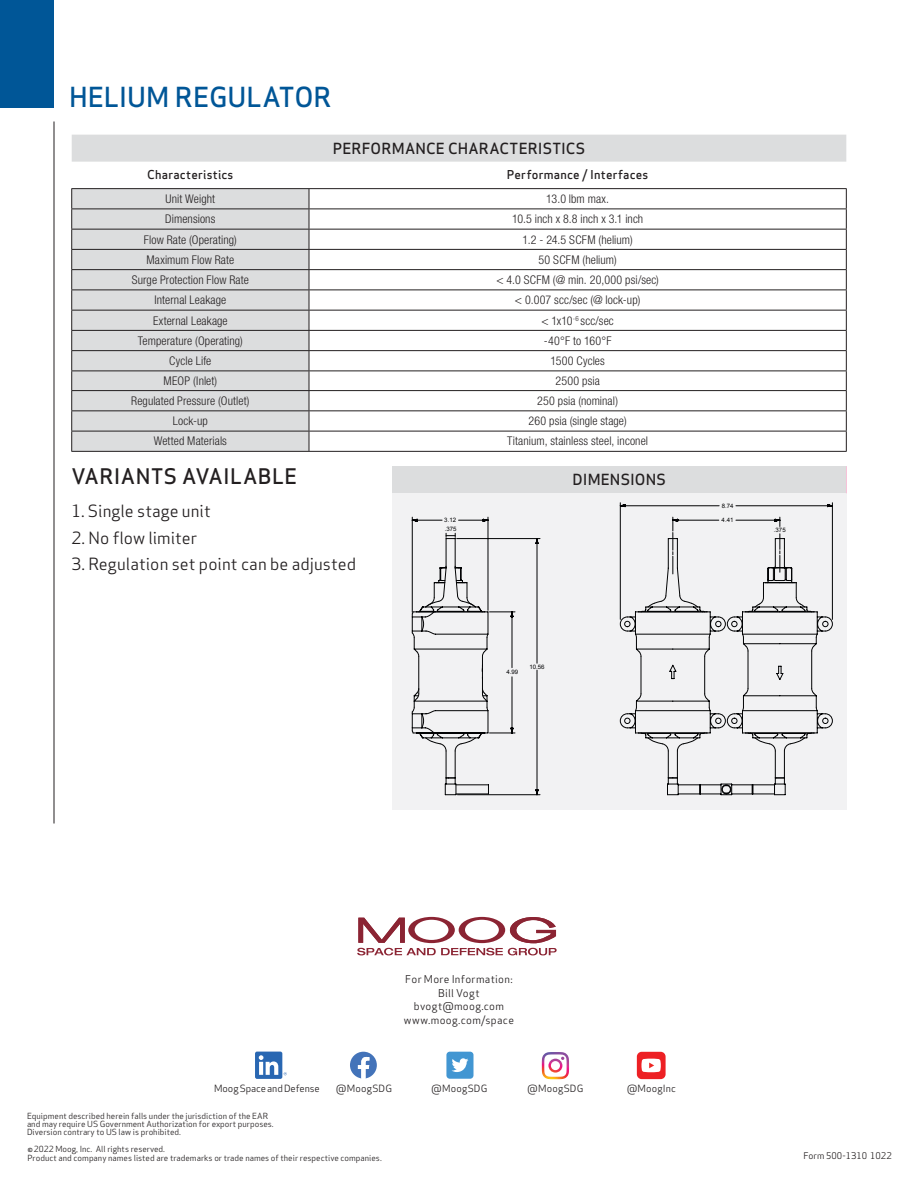
<style>
.page{position:relative;width:918px;height:1188px;background:#fff}
.page>*{position:absolute;margin:0;border:0;box-sizing:border-box;transform-origin:0 0}
.t1{font:500 27px "Apex Sans";letter-spacing:-.005em;color:#005697}
.t2{font:500 21px "Apex Sans";letter-spacing:.02em;color:#231f20}
.t3{font:16.5px "Apex Sans";letter-spacing:.005em;color:#231f20}
.t4{font:500 15px "Apex Sans";letter-spacing:.01em;color:#231f20}
.t5{font:300 condensed 12px "Helvetica Neue LT Std";letter-spacing:.01em;color:#231f20}
.t6{font:500 12px "Apex Sans";letter-spacing:.02em;color:#231f20}
.t7{font:10.5px/13.5px "Apex Sans";letter-spacing:.025em;color:#231f20;text-align:center}
.t8{font:9.75px "Apex Sans";letter-spacing:.02em;color:#231f20}
.t9{font:9.75px "Apex Sans";letter-spacing:-.01em;color:#231f20}
.t10{font:9px "Apex Sans";color:#231f20}
.t11{font:8.25px/8.2px "Apex Sans";color:#231f20}
.t12{font:6px "Arial";color:#020304}
</style>
<div class="page">
<div style="left:0;top:0;width:54px;height:108px;background:#005697"></div>
<svg style="left:357px;top:917px;width:200px;height:38px"></svg>
<svg style="left:72px;top:135px;width:774px;height:316px"></svg>
<hr style="left:71px;top:209px;width:238px;height:1px;background:#231f20">
<hr style="left:71px;top:229px;width:238px;height:1px;background:#231f20">
<hr style="left:71px;top:249px;width:238px;height:1px;background:#231f20">
<hr style="left:71px;top:269px;width:238px;height:1px;background:#231f20">
<hr style="left:71px;top:290px;width:238px;height:1px;background:#231f20">
<hr style="left:71px;top:310px;width:238px;height:1px;background:#231f20">
<hr style="left:309px;top:310px;width:538px;height:1px;background:#231f20">
<hr style="left:71px;top:330px;width:238px;height:1px;background:#231f20">
<hr style="left:309px;top:330px;width:538px;height:1px;background:#231f20">
<hr style="left:71px;top:350px;width:238px;height:1px;background:#231f20">
<hr style="left:309px;top:350px;width:538px;height:1px;background:#231f20">
<hr style="left:71px;top:371px;width:238px;height:1px;background:#231f20">
<hr style="left:309px;top:371px;width:538px;height:1px;background:#231f20">
<hr style="left:71px;top:390px;width:238px;height:1px;background:#231f20">
<hr style="left:309px;top:390px;width:538px;height:1px;background:#231f20">
<hr style="left:71px;top:410px;width:238px;height:1px;background:#231f20">
<hr style="left:309px;top:410px;width:538px;height:1px;background:#231f20">
<hr style="left:71px;top:431px;width:238px;height:1px;background:#231f20">
<hr style="left:309px;top:431px;width:538px;height:1px;background:#231f20">
<hr style="left:71px;top:451px;width:238px;height:1px;background:#231f20">
<hr style="left:309px;top:451px;width:538px;height:1px;background:#231f20">
<hr style="left:71px;top:188px;width:238px;height:1px;background:#231f20">
<hr style="left:309px;top:188px;width:538px;height:1px;background:#231f20">
<svg style="left:71px;top:189px;width:1px;height:262px"></svg>
<hr style="left:309px;top:209px;width:538px;height:1px;background:#231f20">
<hr style="left:309px;top:229px;width:538px;height:1px;background:#231f20">
<hr style="left:309px;top:249px;width:538px;height:1px;background:#231f20">
<hr style="left:309px;top:269px;width:538px;height:1px;background:#231f20">
<hr style="left:309px;top:290px;width:538px;height:1px;background:#231f20">
<svg style="left:309px;top:189px;width:1px;height:262px"></svg>
<svg style="left:846px;top:189px;width:1px;height:262px"></svg>
<div style="left:392px;top:466px;width:454px;height:27px;background:#dcddde"></div>
<div style="left:392px;top:493px;width:454px;height:317px;background:#f2f2f3"></div>
<svg style="left:846px;top:466px;width:1px;height:27px"></svg>
<svg style="left:412px;top:503px;width:421px;height:30px"></svg>
<svg style="left:412px;top:533px;width:421px;height:263px"></svg>
<hr style="left:54px;top:122px;width:1px;height:702px;background:#231f20">
<svg style="left:350px;top:1052px;width:27px;height:27px"></svg>
<div style="left:446px;top:1052px;width:27px;height:27px;background:#4296d2;border-radius:3px"></div>
<svg style="left:452px;top:1058px;width:16px;height:14px"></svg>
<svg style="left:542px;top:1052px;width:27px;height:27px"></svg>
<div style="left:637px;top:1052px;width:29px;height:27px;background:#ed2024;border-radius:5px"></div>
<svg style="left:641px;top:1059px;width:20px;height:13px"></svg>
<svg style="left:255px;top:1052px;width:32px;height:27px"></svg>
<h1 class="t1" style="left:69px;top:74px;width:264px">HELIUM REGULATOR</h1>
<p class="t4" style="left:333px;top:135px;width:254px">PERFORMANCE CHARACTERISTICS</p>
<p class="t6" style="left:147px;top:164px;width:88px">Characteristics</p>
<p class="t6" style="left:507px;top:164px;width:143px">Performance / Interfaces</p>
<p class="t5" style="left:166px;top:192px;width:51px">Unit Weight</p>
<p class="t5" style="left:546px;top:192px;width:64px">13.0 lbm max.</p>
<p class="t5" style="left:165px;top:212px;width:52px">Dimensions</p>
<p class="t5" style="left:512px;top:212px;width:133px">10.5 inch x 8.8 inch x 3.1 inch</p>
<p class="t5" style="left:144px;top:232px;width:94px">Flow Rate (Operating)</p>
<p class="t5" style="left:523px;top:232px;width:112px">1.2 - 24.5 SCFM (helium)</p>
<p class="t5" style="left:146px;top:253px;width:89px">Maximum Flow Rate</p>
<p class="t5" style="left:539px;top:253px;width:80px">50 SCFM (helium)</p>
<p class="t5" style="left:132px;top:273px;width:119px">Surge Protection Flow Rate</p>
<p class="t5" style="left:496px;top:273px;width:164px">&lt; 4.0 SCFM (@ min. 20,000 psi/sec)</p>
<p class="t5" style="left:154px;top:293px;width:73px">Internal Leakage</p>
<p class="t5" style="left:515px;top:293px;width:127px">&lt; 0.007 scc/sec (@ lock-up)</p>
<p class="t5" style="left:153px;top:313px;width:76px">External Leakage</p>
<p class="t5" style="left:541px;top:313px;width:74px">&lt; 1x10<sup>-6</sup> scc/sec</p>
<p class="t5" style="left:138px;top:334px;width:107px">Temperature (Operating)</p>
<p class="t5" style="left:544px;top:334px;width:69px">-40°F to 160°F</p>
<p class="t5" style="left:169px;top:354px;width:44px">Cycle Life</p>
<p class="t5" style="left:550px;top:354px;width:56px">1500 Cycles</p>
<p class="t5" style="left:163px;top:374px;width:55px">MEOP (Inlet)</p>
<p class="t5" style="left:556px;top:374px;width:46px">2500 psia</p>
<p class="t5" style="left:131px;top:394px;width:120px">Regulated Pressure (Outlet)</p>
<p class="t5" style="left:537px;top:394px;width:82px">250 psia (nominal)</p>
<p class="t5" style="left:173px;top:414px;width:37px">Lock-up</p>
<p class="t5" style="left:529px;top:414px;width:100px">260 psia (single stage)</p>
<p class="t5" style="left:154px;top:434px;width:75px">Wetted Materials</p>
<p class="t5" style="left:507px;top:434px;width:142px">Titanium, stainless steel, inconel</p>
<h2 class="t2" style="left:71px;top:458px;width:227px">VARIANTS AVAILABLE</h2>
<h3 class="t3" style="left:71px;top:498px;width:141px">1. Single stage unit</h3>
<h3 class="t3" style="left:71px;top:524px;width:128px">2. No flow limiter</h3>
<h3 class="t3" style="left:71px;top:551px;width:286px">3. Regulation set point can be adjusted</h3>
<p class="t4" style="left:573px;top:467px;width:95px">DIMENSIONS</p>
<p class="t12" style="left:722px;top:502px;width:13px">8.74</p>
<p class="t12" style="left:444px;top:516px;width:13px">3.12</p>
<p class="t12" style="left:722px;top:516px;width:13px">4.41</p>
<p class="t12" style="left:445px;top:525px;width:13px">.375</p>
<p class="t12" style="left:774px;top:526px;width:13px">.375</p>
<p class="t12" style="left:507px;top:668px;width:13px">4.99</p>
<p class="t12" style="left:529px;top:663px;width:17px">10.56</p>
<p class="t7" style="left:404px;top:972px;width:112px">For More Information:<br>Bill Vogt bvogt@moog.com www.moog.com/space</p>
<p class="t9" style="left:214px;top:1080px;width:107px">Moog Space and Defense</p>
<p class="t8" style="left:336px;top:1080px;width:57px">@MoogSDG</p>
<p class="t8" style="left:432px;top:1080px;width:57px">@MoogSDG</p>
<p class="t8" style="left:528px;top:1080px;width:57px">@MoogSDG</p>
<p class="t8" style="left:627px;top:1080px;width:51px">@MoogInc</p>
<p class="t11" style="left:27px;top:1111px;width:248px">Equipment described herein falls under the jurisdiction of the EAR and may require US Government Authorization for export purposes.<br>Diversion contrary to US law is prohibited.</p>
<p class="t11" style="left:28px;top:1144px;width:356px;line-height:9px">©2022 Moog, Inc. All rights reserved.<br>Product and company names listed are trademarks or trade names of their respective companies.</p>
<p class="t10" style="left:803px;top:1149px;width:90px">Form 500-1310 1022</p>
</div>
